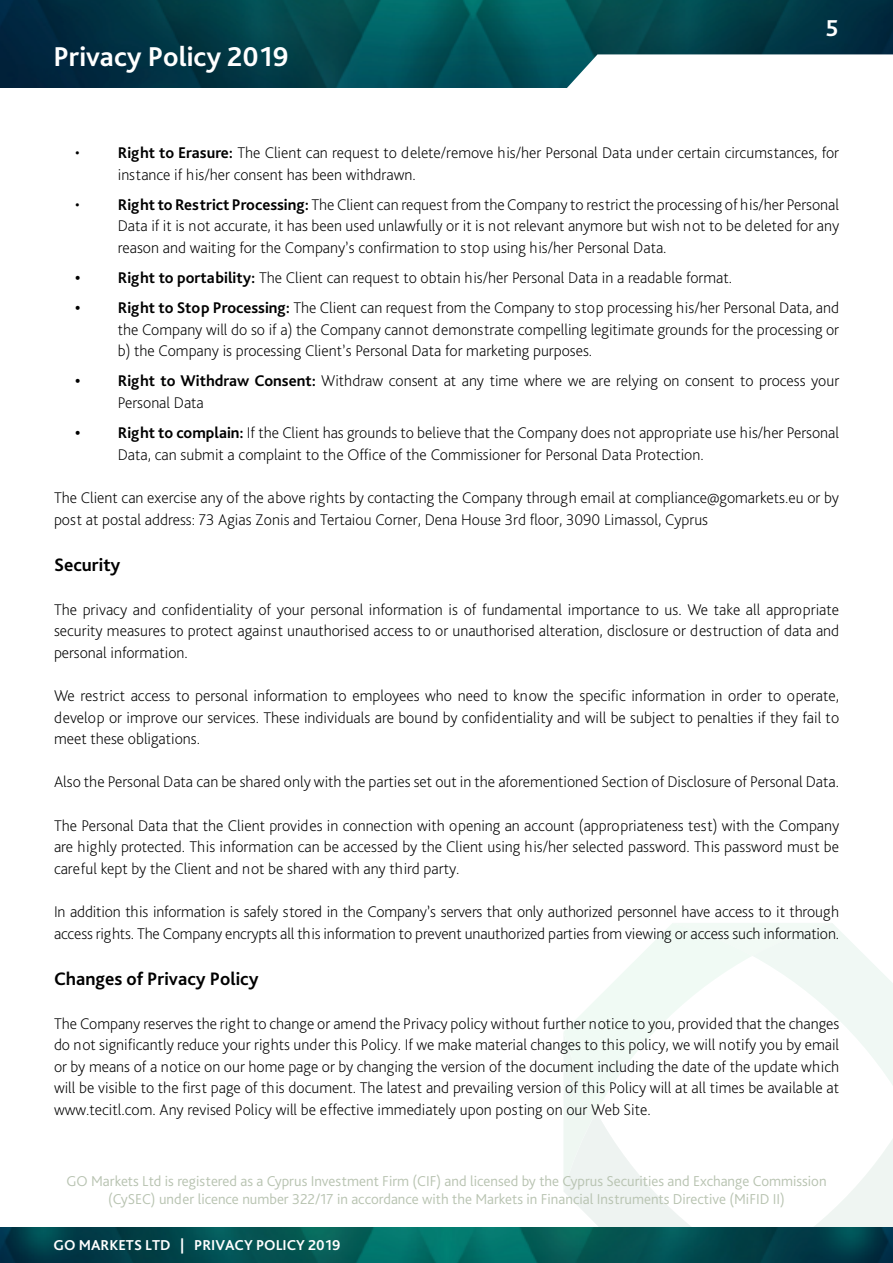
<style>
.page{position:relative;width:893px;height:1263px;background:#fff}
.page>*{position:absolute;margin:0;border:0;box-sizing:border-box;transform-origin:0 0}
.t1{font:700 28.5px "Bliss Pro";color:#fff}
.t2{font:700 24px "Bliss Pro";color:#fff}
.t3{font:700 18.9px "Bliss Pro";color:#000}
.t4{font:200 16.2px/21.6px "Bliss Pro";color:#000;text-align:justify}
.t5{font:300 15px/18px "Bliss Pro";color:#b8c3b1;text-align:center}
.t6{font:700 15px "Bliss Pro";color:#fff}
.s1{font-weight:700}
</style>
<div class="page">
<svg style="left:564px;top:923px;width:329px;height:304px"></svg>
<img style="left:0;top:1227px;width:893px;height:36px">
<img style="left:0;top:0;width:893px;height:88px">
<svg style="left:566px;top:54px;width:327px;height:34px"></svg>
<h1 class="t1" style="left:53px;top:39px;width:237px">Privacy Policy 2019</h1>
<h2 class="t2" style="left:826px;top:13px;width:14px">5</h2>
<p class="t4" style="left:118px;top:141px;width:723px;text-indent:-43px">• <span class="s1">Right to Erasure:</span> The Client can request to delete/remove his/her Personal Data under certain circumstances, for instance if his/her consent has been withdrawn.</p>
<p class="t4" style="left:118px;top:193px;width:723px;text-indent:-43px">• <span class="s1">Right to Restrict Processing:</span> The Client can request from the Company to restrict the processing of his/her Personal Data if it is not accurate, it has been used unlawfully or it is not relevant anymore but wish not to be deleted for any reason and waiting for the Company’s confirmation to stop using his/her Personal Data.</p>
<p class="t4" style="left:75px;top:266px;width:658px"><span class="s1">• Right to portability:</span> The Client can request to obtain his/her Personal Data in a readable format.</p>
<p class="t4" style="left:118px;top:297px;width:723px;text-indent:-43px"><span class="s1">• Right to Stop Processing:</span> The Client can request from the Company to stop processing his/her Personal Data, and the Company will do so if a) the Company cannot demonstrate compelling legitimate grounds for the processing or b) the Company is processing Client’s Personal Data for marketing purposes.</p>
<p class="t4" style="left:118px;top:370px;width:723px;text-indent:-43px"><span class="s1">• Right to Withdraw Consent:</span> Withdraw consent at any time where we are relying on consent to process your<br>Personal Data</p>
<p class="t4" style="left:118px;top:422px;width:723px;text-indent:-43px"><span class="s1">• Right to complain:</span> If the Client has grounds to believe that the Company does not appropriate use his/her Personal<br>Data, can submit a complaint to the Office of the Commissioner for Personal Data Protection.</p>
<p class="t4" style="left:54px;top:486px;width:786px">The Client can exercise any of the above rights by contacting the Company through email at compliance@gomarkets.eu or by post at postal address: 73 Agias Zonis and Tertaiou Corner, Dena House 3rd floor, 3090 Limassol, Cyprus</p>
<p class="t3" style="left:54px;top:553px;width:68px">Security</p>
<p class="t4" style="left:54px;top:598px;width:787px">The privacy and confidentiality of your personal information is of fundamental importance to us. We take all appropriate security measures to protect against unauthorised access to or unauthorised alteration, disclosure or destruction of data and personal information.</p>
<p class="t4" style="left:54px;top:684px;width:787px">We restrict access to personal information to employees who need to know the specific information in order to operate, develop or improve our services. These individuals are bound by confidentiality and will be subject to penalties if they fail to meet these obligations.</p>
<p class="t4" style="left:54px;top:771px;width:786px">Also the Personal Data can be shared only with the parties set out in the aforementioned Section of Disclosure of Personal Data.</p>
<p class="t4" style="left:54px;top:814px;width:787px">The Personal Data that the Client provides in connection with opening an account (appropriateness test) with the Company are highly protected. This information can be accessed by the Client using his/her selected password. This password must be careful kept by the Client and not be shared with any third party.</p>
<p class="t4" style="left:54px;top:900px;width:787px">In addition this information is safely stored in the Company’s servers that only authorized personnel have access to it through access rights. The Company encrypts all this information to prevent unauthorized parties from viewing or access such information.</p>
<p class="t3" style="left:54px;top:967px;width:206px">Changes of Privacy Policy</p>
<p class="t4" style="left:54px;top:1012px;width:787px">The Company reserves the right to change or amend the Privacy policy without further notice to you, provided that the changes do not significantly reduce your rights under this Policy. If we make material changes to this policy, we will notify you by email or by means of a notice on our home page or by changing the version of the document including the date of the update which will be visible to the first page of this document. The latest and prevailing version of this Policy will at all times be available at www.tecitl.com. Any revised Policy will be effective immediately upon posting on our Web Site.</p>
<p class="t5" style="left:66px;top:1172px;width:762px">GO Markets Ltd is registered as a Cyprus Investment Firm (CIF) and licensed by the Cyprus Securities and Exchange Commission (CySEC) under licence number 322/17 in accordance with the Markets in Financial Instruments Directive (MiFID II)</p>
<p class="t6" style="left:53px;top:1235px;width:289px">GO MARKETS LTD | PRIVACY POLICY 2019</p>
</div>
